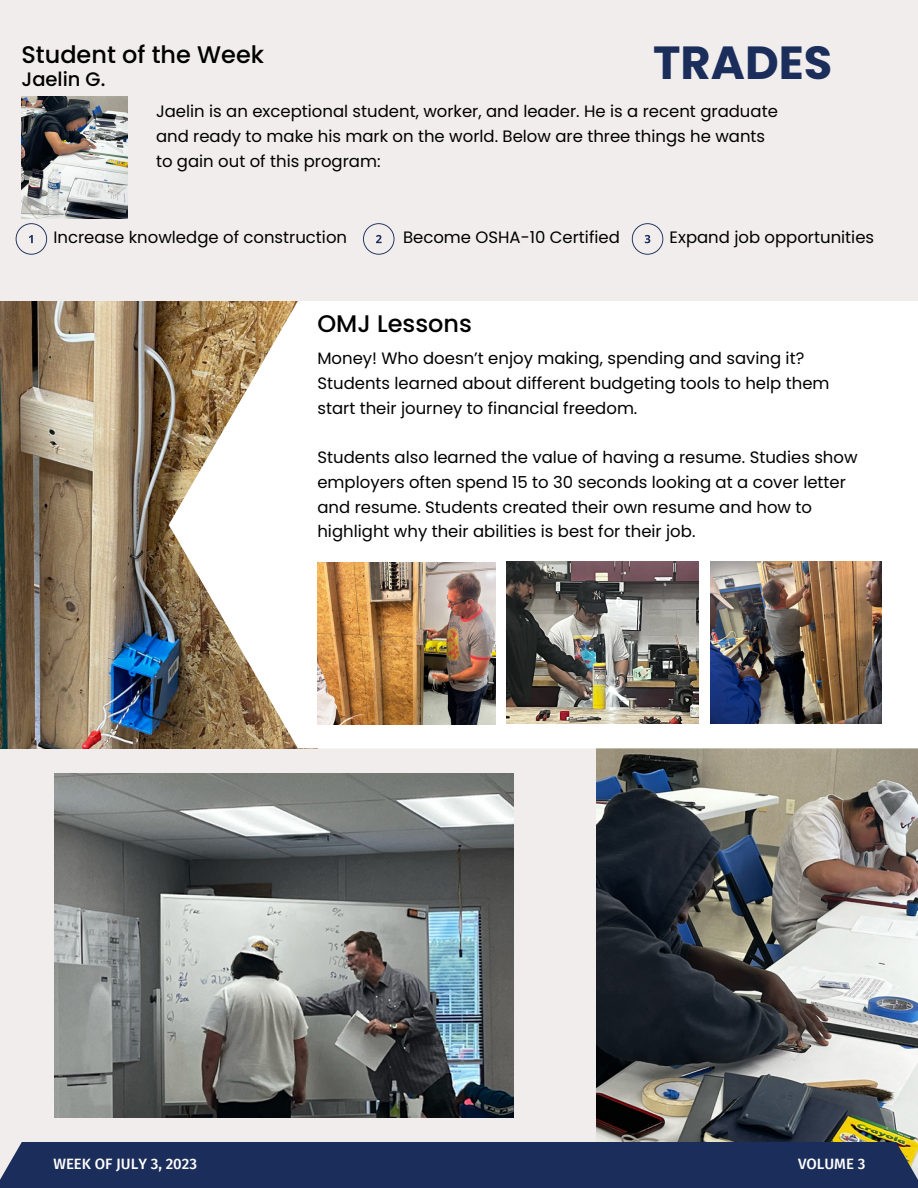
<style>
.page{position:relative;width:918px;height:1188px;background:#f1eded}
.page>*{position:absolute;margin:0;border:0;box-sizing:border-box;transform-origin:0 0}
.t1{font:700 46.35px "Poppins";color:#1b2d5a}
.t2{font:500 24px "Poppins";color:#000001}
.t3{font:500 19.5px "Poppins";color:#000001}
.t4{font:16.5px/24.8px "Poppins";color:#000001}
.t5{font:500 15px "Fira Sans";color:#fff}
</style>
<div class="page">
<img style="left:596px;top:748px;width:322px;height:394px">
<img style="left:0;top:301px;width:318px;height:448px">
<svg style="left:169px;top:301px;width:749px;height:447px;background:#f1eee9"></svg>
<div style="left:0;top:1142px;width:918px;height:46px;background:#1b2d5a"></div>
<svg style="left:16px;top:223px;width:31px;height:32px"></svg>
<svg style="left:363px;top:223px;width:32px;height:32px"></svg>
<svg style="left:632px;top:223px;width:31px;height:32px"></svg>
<img style="left:21px;top:96px;width:106px;height:123px">
<img style="left:317px;top:562px;width:178px;height:162px">
<img style="left:507px;top:562px;width:192px;height:162px">
<img style="left:711px;top:562px;width:171px;height:162px">
<img style="left:55px;top:773px;width:459px;height:344px">
<p class="t2" style="left:21px;top:37px;width:244px">Student of the Week</p>
<p class="t3" style="left:21px;top:66px;width:86px">Jaelin G.</p>
<p class="t1" style="left:653px;top:31px;width:181px">TRADES</p>
<p class="t4" style="left:156px;top:99px;width:623px">Jaelin is an exceptional student, worker, and leader. He is a recent graduate and ready to make his mark on the world. Below are three things he wants to gain out of this program:</p>
<p class="t4" style="left:53px;top:225px;width:295px">Increase knowledge of construction</p>
<p class="t4" style="left:403px;top:225px;width:218px">Become OSHA-10 Certified</p>
<p class="t4" style="left:670px;top:225px;width:206px">Expand job opportunities</p>
<p class="t2" style="left:317px;top:306px;width:156px">OMJ Lessons</p>
<p class="t4" style="left:317px;top:346px;width:514px">Money! Who doesn’t enjoy making, spending and saving it?<br>Students learned about different budgeting tools to help them start their journey to financial freedom.</p>
<p class="t4" style="left:317px;top:445px;width:542px">Students also learned the value of having a resume. Studies show employers often spend 15 to 30 seconds looking at a cover letter and resume. Students created their own resume and how to highlight why their abilities is best for their job.</p>
<p class="t5" style="left:53px;top:1155px;width:145px">WEEK OF JULY 3, 2023</p>
<p class="t5" style="left:798px;top:1155px;width:69px">VOLUME 3</p>
</div>
